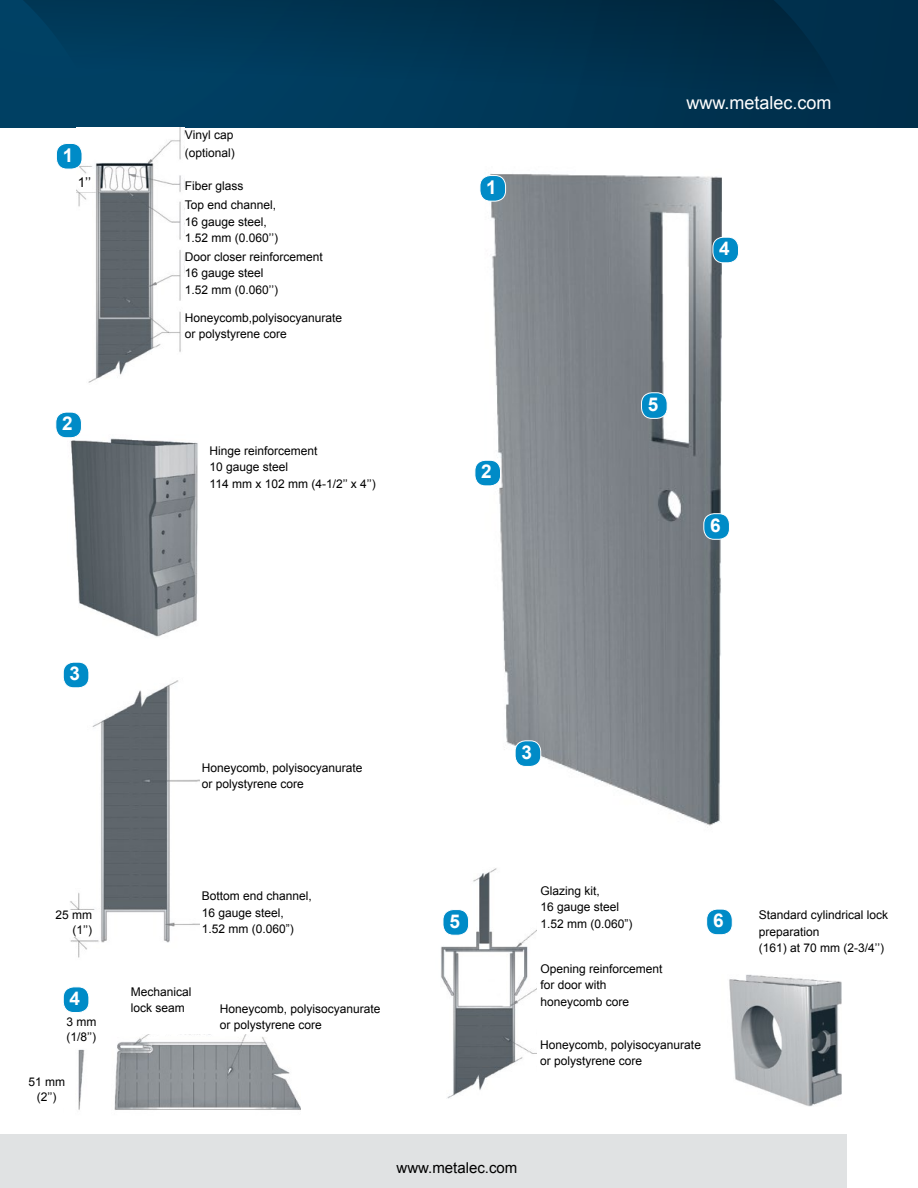
<style>
.page{position:relative;width:918px;height:1188px;background:#fff}
.page>*{position:absolute;margin:0;border:0;box-sizing:border-box;transform-origin:0 0}
.t1{font:700 19.05px "Arial";color:#fff}
.t2{font:18px "Arial";color:#fff}
.t3{font:15px "Arial";color:#000}
.t4{font:13.5px "Arial";color:#000}
.t5{font:12px/16.5px "Arial";color:#000}
</style>
<div class="page">
<div style="left:0;top:0;width:918px;height:128px;background:#002f4b"></div>
<svg style="left:0;top:0;width:853px;height:127px;background:#003654"></svg>
<div style="left:0;top:1134px;width:847px;height:54px;background:#e0e2e3"></div>
<img style="left:78px;top:1034px;width:223px;height:76px">
<img style="left:76px;top:127px;width:108px;height:256px">
<img style="left:441px;top:868px;width:96px;height:230px">
<img style="left:65px;top:680px;width:135px;height:278px">
<img style="left:475px;top:174px;width:262px;height:652px">
<img style="left:70px;top:433px;width:128px;height:204px">
<img style="left:729px;top:974px;width:113px;height:133px">
<div style="left:515px;top:741px;width:26px;height:25px;background:#008bc7;border-radius:11px"></div>
<div style="left:515px;top:740px;width:26px;height:27px;border:1px solid #fff;border-radius:11px"></div>
<div style="left:713px;top:237px;width:26px;height:26px;background:#008bc7;border-radius:11px"></div>
<div style="left:713px;top:237px;width:26px;height:26px;border:1px solid #fff;border-radius:11px"></div>
<div style="left:642px;top:393px;width:25px;height:25px;background:#008bc7;border-radius:11px"></div>
<div style="left:641px;top:392px;width:27px;height:27px;border:1px solid #fff;border-radius:11px"></div>
<div style="left:704px;top:514px;width:25px;height:25px;background:#008bc7;border-radius:11px"></div>
<div style="left:703px;top:513px;width:27px;height:27px;border:1px solid #fff;border-radius:11px"></div>
<div style="left:56px;top:143px;width:26px;height:26px;background:#008bc7;border-radius:11px"></div>
<div style="left:56px;top:143px;width:26px;height:26px;border:1px solid #fff;border-radius:11px"></div>
<div style="left:56px;top:412px;width:25px;height:26px;background:#008bc7;border-radius:11px"></div>
<div style="left:55px;top:412px;width:27px;height:26px;border:1px solid #fff;border-radius:11px"></div>
<div style="left:63px;top:662px;width:26px;height:26px;background:#008bc7;border-radius:11px"></div>
<div style="left:63px;top:662px;width:26px;height:26px;border:1px solid #fff;border-radius:11px"></div>
<div style="left:63px;top:987px;width:26px;height:26px;background:#008bc7;border-radius:11px"></div>
<div style="left:63px;top:987px;width:26px;height:26px;border:1px solid #fff;border-radius:11px"></div>
<div style="left:443px;top:910px;width:26px;height:25px;background:#008bc7;border-radius:11px"></div>
<div style="left:443px;top:909px;width:26px;height:27px;border:1px solid #fff;border-radius:11px"></div>
<div style="left:707px;top:909px;width:25px;height:26px;background:#008bc7;border-radius:11px"></div>
<div style="left:706px;top:909px;width:27px;height:26px;border:1px solid #fff;border-radius:11px"></div>
<div style="left:480px;top:176px;width:26px;height:25px;background:#008bc7;border-radius:11px"></div>
<div style="left:480px;top:175px;width:26px;height:27px;border:1px solid #fff;border-radius:11px"></div>
<div style="left:475px;top:460px;width:26px;height:26px;background:#008bc7;border-radius:11px"></div>
<div style="left:475px;top:460px;width:26px;height:26px;border:1px solid #fff;border-radius:11px"></div>
<div style="left:42px;top:910px;width:50px;height:27px;background:#fff"></div>
<div style="left:56px;top:1017px;width:51px;height:30px;background:#fff"></div>
<h1 class="t1" style="left:63px;top:142px;width:12px">1</h1>
<p class="t4" style="left:78px;top:174px;width:15px">1’’</p>
<h1 class="t1" style="left:62px;top:411px;width:12px">2</h1>
<p class="t5" style="left:185px;top:126px;width:52px;line-height:18px">Vinyl cap (optional)</p>
<p class="t5" style="left:185px;top:176px;width:93px;line-height:19.6px">Fiber glass<br>Top end channel,</p>
<p class="t5" style="left:185px;top:214px;width:95px">16 gauge steel,<br>1.52 mm (0.060’’)</p>
<p class="t5" style="left:185px;top:248px;width:140px">Door closer reinforcement<br>16 gauge steel<br>1.52 mm (0.060’’)</p>
<p class="t5" style="left:185px;top:309px;width:159px">Honeycomb,polyisocyanurate or polystyrene core</p>
<p class="t5" style="left:210px;top:442px;width:168px">Hinge reinforcement<br>10 gauge steel<br>114 mm x 102 mm (4-1/2’’ x 4’’)</p>
<h1 class="t1" style="left:486px;top:174px;width:12px">1</h1>
<h1 class="t1" style="left:481px;top:459px;width:12px">2</h1>
<h2 class="t2" style="left:686px;top:91px;width:147px">www.metalec.com</h2>
<h1 class="t1" style="left:719px;top:236px;width:12px">4</h1>
<h1 class="t1" style="left:648px;top:392px;width:12px">5</h1>
<h1 class="t1" style="left:710px;top:512px;width:12px">6</h1>
<h1 class="t1" style="left:70px;top:661px;width:12px">3</h1>
<p class="t5" style="left:202px;top:760px;width:162px">Honeycomb, polyisocyanurate or polystyrene core</p>
<h1 class="t1" style="left:521px;top:740px;width:12px">3</h1>
<p class="t5" style="left:56px;top:907px;width:38px;line-height:15px;text-align:right">25 mm (1’’)</p>
<h1 class="t1" style="left:70px;top:986px;width:12px">4</h1>
<p class="t5" style="left:66px;top:1014px;width:31px;line-height:15px">3 mm (1/8’’)</p>
<p class="t5" style="left:28px;top:1074px;width:38px;line-height:15px;text-align:center">51 mm (2’’)</p>
<p class="t5" style="left:202px;top:888px;width:112px">Bottom end channel,<br>16 gauge steel,<br>1.52 mm (0.060”)</p>
<p class="t5" style="left:131px;top:984px;width:62px">Mechanical lock seam</p>
<p class="t5" style="left:220px;top:1000px;width:162px">Honeycomb, polyisocyanurate or polystyrene core</p>
<p class="t5" style="left:541px;top:883px;width:94px">Glazing kit,<br>16 gauge steel<br>1.52 mm (0.060”)</p>
<h1 class="t1" style="left:449px;top:908px;width:12px">5</h1>
<h1 class="t1" style="left:713px;top:908px;width:12px">6</h1>
<p class="t5" style="left:541px;top:960px;width:124px">Opening reinforcement for door with honeycomb core</p>
<p class="t5" style="left:540px;top:1036px;width:162px">Honeycomb, polyisocyanurate or polystyrene core</p>
<p class="t3" style="left:397px;top:1158px;width:122px">www.metalec.com</p>
<p class="t5" style="left:759px;top:907px;width:131px">Standard cylindrical lock preparation<br>(161) at 70 mm (2-3/4’’)</p>
</div>
